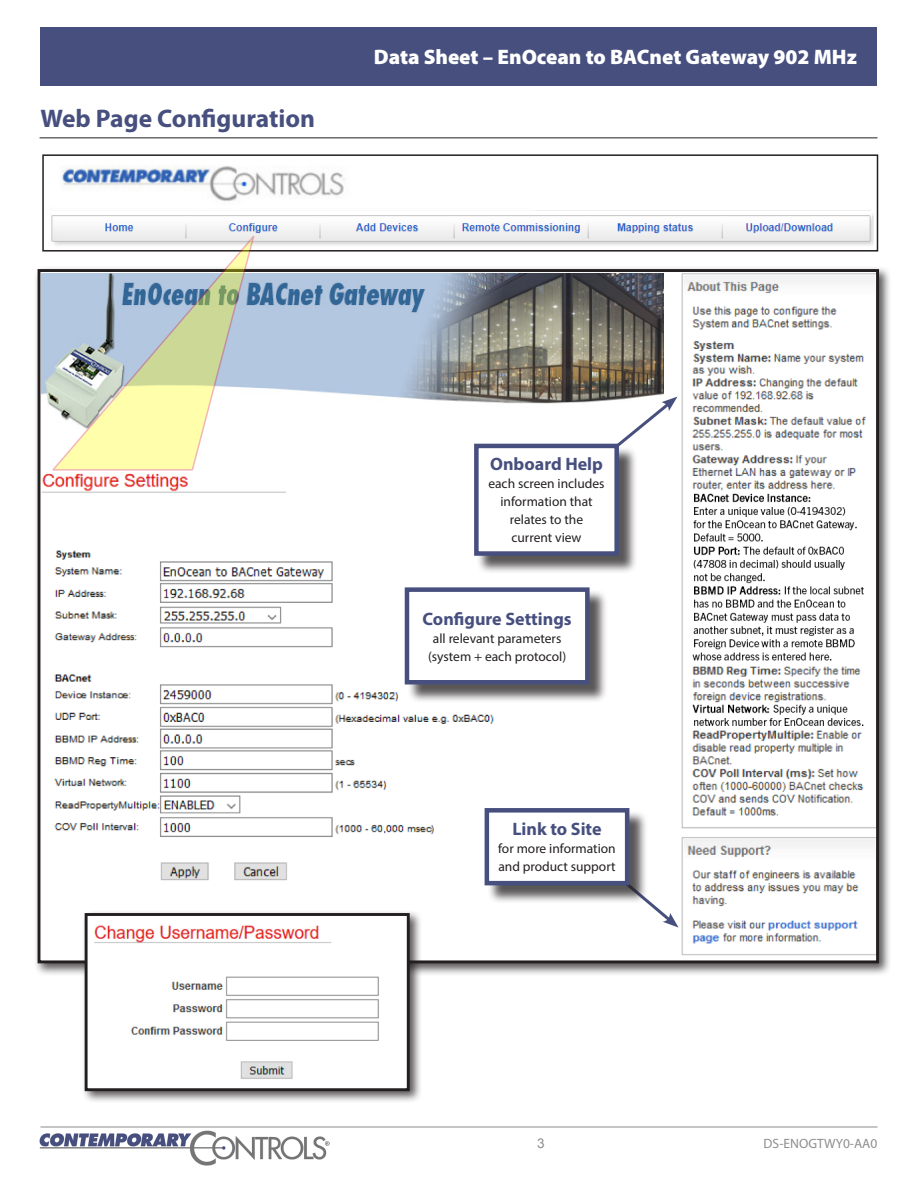
<style>
.page{position:relative;width:918px;height:1188px;background:#fff}
.page>*{position:absolute;margin:0;border:0;box-sizing:border-box;transform-origin:0 0}
.t1{font:700 25.5px "Myriad Pro";color:#464f7e}
.t2{font:900 21px "Myriad Pro";color:#fff}
.t3{font:700 18px "Myriad Pro";color:#464f7e}
.t4{font:13.5px/18px "Myriad Pro";color:#231f20;text-align:center}
.t5{font:13.5px "Myriad Pro";color:#8e8e8d}
.t6{font:13.5px "Arial";color:#8e8e8d}
</style>
<div class="page">
<hr style="left:40px;top:1127px;width:838px;height:1px;background:#8e8d8c">
<div style="left:40px;top:27px;width:838px;height:59px;background:#464f7e"></div>
<img style="left:40px;top:1131px;width:290px;height:35px">
<div style="left:34px;top:266px;width:858px;height:710px;background:#231f20;opacity:.75"></div>
<img style="left:42px;top:273px;width:833px;height:686px">
<img style="left:42px;top:273px;width:621px;height:156px">
<svg style="left:612px;top:397px;width:65px;height:54px"></svg>
<div style="left:476px;top:446px;width:162px;height:128px;background:#231f20;opacity:.75"></div>
<div style="left:476px;top:446px;width:141px;height:108px;background:#fff"></div>
<div style="left:474px;top:444px;width:145px;height:112px;border:4px solid #464f7e"></div>
<div style="left:407px;top:590px;width:201px;height:113px;background:#231f20;opacity:.75"></div>
<div style="left:407px;top:590px;width:180px;height:92px;background:#fff"></div>
<div style="left:405px;top:587px;width:185px;height:97px;border:4px solid #464f7e"></div>
<svg style="left:622px;top:879px;width:57px;height:49px"></svg>
<div style="left:487px;top:810px;width:161px;height:94px;background:#231f20;opacity:.75"></div>
<div style="left:487px;top:810px;width:140px;height:73px;background:#fff"></div>
<div style="left:485px;top:808px;width:144px;height:77px;border:4px solid #464f7e"></div>
<hr style="left:40px;top:137px;width:838px;height:1px;background:#231f20">
<img style="left:61px;top:166px;width:813px;height:78px">
<div style="left:42px;top:154px;width:836px;height:98px;border:2px solid #231f20"></div>
<div style="left:81px;top:910px;width:342px;height:194px;background:#231f20;opacity:.75"></div>
<img style="left:89px;top:917px;width:317px;height:170px">
<div style="left:85px;top:913px;width:325px;height:178px;border:3px solid #231f20"></div>
<img style="left:536px;top:188px;width:337px;height:57px">
<img style="left:51px;top:212px;width:821px;height:34px">
<svg style="left:51px;top:234px;width:205px;height:238px"></svg>
<p class="t1" style="left:40px;top:102px;width:276px">Web Page Configuration</p>
<h2 class="t2" style="left:374px;top:43px;width:485px">Data Sheet – EnOcean to BACnet Gateway 902 MHz</h2>
<p class="t3" style="left:490px;top:453px;width:114px">Onboard Help</p>
<p class="t4" style="left:488px;top:475px;width:118px">each screen includes information that relates to the current view</p>
<p class="t3" style="left:423px;top:607px;width:151px">Configure Settings</p>
<p class="t4" style="left:433px;top:629px;width:130px">all relevant parameters</p>
<p class="t4" style="left:428px;top:647px;width:140px">(system + each protocol)</p>
<p class="t3" style="left:512px;top:818px;width:91px">Link to Site</p>
<p class="t4" style="left:498px;top:840px;width:119px;text-align:left">for more information and product support</p>
<p class="t6" style="left:537px;top:1134px;width:9px">3</p>
<p class="t5" style="left:764px;top:1135px;width:115px">DS-ENOGTWY0-AA0</p>
</div>
